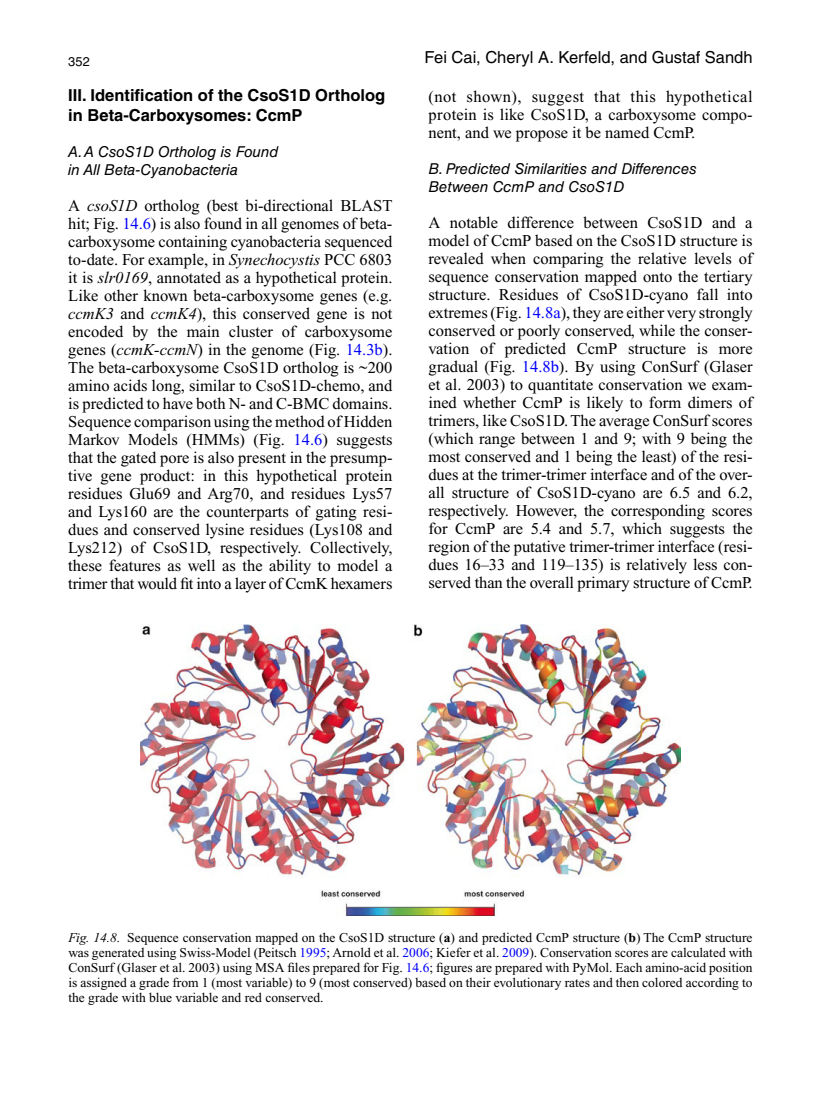
<style>
.page{position:relative;width:821px;height:1106px;background:#fff}
.page>*{position:absolute;margin:0;border:0;box-sizing:border-box;transform-origin:0 0}
.t1{font:16.5px/18px "Times New Roman";letter-spacing:-.005em;color:#000;text-align:justify}
.t2{font:700 16.5px/19.5px "Helvetica LT Std";color:#000}
.t3{font:16.5px "Helvetica LT Std";color:#000}
.t4{font:italic 15px/18px "Helvetica LT Std";color:#000}
.t5{font:13.5px/15px "Times New Roman";color:#000;text-align:justify}
.t6{font:12.75px "Helvetica LT Std";color:#000}
.s1{font-style:italic}
.s2{color:#0000fa}
.s3{font-weight:700}
</style>
<div class="page">
<img style="left:140px;top:624px;width:540px;height:291px">
<p class="t6" style="left:68px;top:56px;width:23px">352</p>
<p class="t3" style="left:424px;top:51px;width:330px">Fei Cai, Cheryl A. Kerfeld, and Gustaf Sandh</p>
<p class="t2" style="left:68px;top:87px;width:318px">III. Identification of the CsoS1D Ortholog in Beta-Carboxysomes: CcmP</p>
<p class="t4" style="left:68px;top:144px;width:212px">A. A CsoS1D Ortholog is Found in All Beta-Cyanobacteria</p>
<p class="t1" style="left:68px;top:198px;width:326px">A <span class="s1">csoS1D</span> ortholog (best bi-directional BLAST hit; Fig. <span class="s2">14.6</span>) is also found in all genomes of beta&shy;carboxysome containing cyanobacteria sequenced to-date. For example, in <span class="s1">Synechocystis</span> PCC 6803 it is <span class="s1">slr0169</span>, annotated as a hypothetical protein.<br>Like other known beta-carboxysome genes (e.g. <span class="s1">ccmK3</span> and <span class="s1">ccmK4</span>), this conserved gene is not encoded by the main cluster of carboxysome genes (<span class="s1">ccmK-ccmN</span>) in the genome (Fig. <span class="s2">14.3b</span>).<br>The beta-carboxysome CsoS1D ortholog is ~200 amino acids long, similar to CsoS1D-chemo, and is predicted to have both N- and C-BMC domains.<br>Sequence comparison using the method of Hidden Markov Models (HMMs) (Fig. <span class="s2">14.6</span>) suggests that the gated pore is also present in the presump&shy;tive gene product: in this hypothetical protein residues Glu69 and Arg70, and residues Lys57 and Lys160 are the counterparts of gating resi&shy;dues and conserved lysine residues (Lys108 and Lys212) of CsoS1D, respectively. Collectively, these features as well as the ability to model a trimer that would fit into a layer of CcmK hexamers</p>
<p class="t1" style="left:428px;top:89px;width:325px">(not shown), suggest that this hypothetical protein is like CsoS1D, a carboxysome compo&shy;nent, and we propose it be named CcmP.</p>
<p class="t4" style="left:428px;top:161px;width:270px">B. Predicted Similarities and Differences<br>Between CcmP and CsoS1D</p>
<p class="t1" style="left:428px;top:215px;width:326px">A notable difference between CsoS1D and a model of CcmP based on the CsoS1D structure is revealed when comparing the relative levels of sequence conservation mapped onto the tertiary structure. Residues of CsoS1D-cyano fall into extremes (Fig. <span class="s2">14.8a</span>), they are either very strongly conserved or poorly conserved, while the conser&shy;vation of predicted CcmP structure is more gradual (Fig. <span class="s2">14.8b</span>). By using ConSurf (Glaser et al. 2003) to quantitate conservation we exam&shy;ined whether CcmP is likely to form dimers of trimers, like CsoS1D. The average ConSurf scores (which range between 1 and 9; with 9 being the most conserved and 1 being the least) of the resi&shy;dues at the trimer-trimer interface and of the over&shy;all structure of CsoS1D-cyano are 6.5 and 6.2, respectively. However, the corresponding scores for CcmP are 5.4 and 5.7, which suggests the region of the putative trimer-trimer interface (resi&shy;dues 16–33 and 119–135) is relatively less con&shy;served than the overall primary structure of CcmP.</p>
<p class="t5" style="left:68px;top:931px;width:686px"><span class="s1">Fig. 14.8.</span> Sequence conservation mapped on the CsoS1D structure (<span class="s3">a</span>) and predicted CcmP structure (<span class="s3">b</span>) The CcmP structure was generated using Swiss-Model (Peitsch <span class="s2">1995</span>; Arnold et al. <span class="s2">2006</span>; Kiefer et al. <span class="s2">2009</span>). Conservation scores are calculated with ConSurf (Glaser et al. 2003) using MSA files prepared for Fig. <span class="s2">14.6</span>; figures are prepared with PyMol. Each amino-acid position is assigned a grade from 1 (most variable) to 9 (most conserved) based on their evolutionary rates and then colored according to the grade with blue variable and red conserved.</p>
</div>
